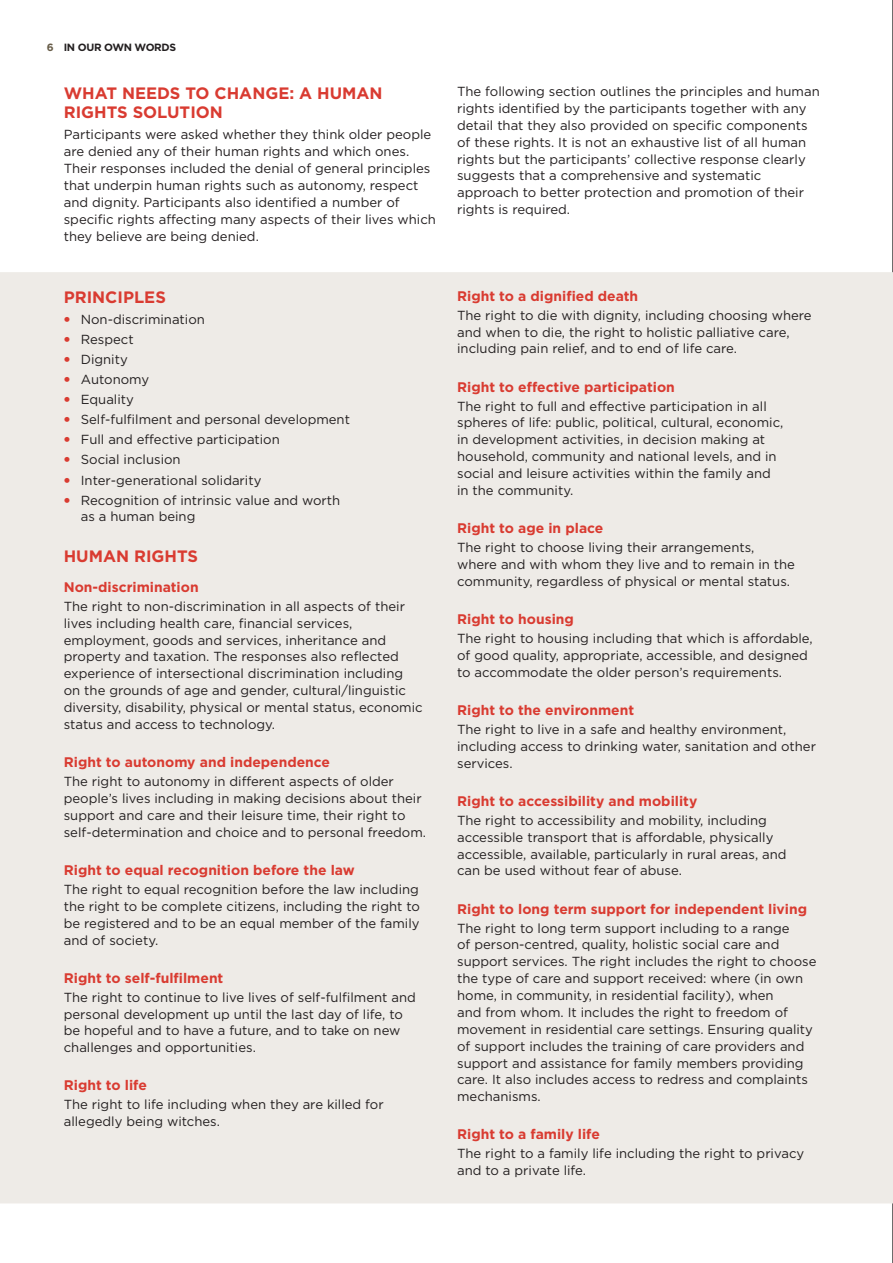
<style>
.page{position:relative;width:893px;height:1263px;background:#fff}
.page>*{position:absolute;margin:0;border:0;box-sizing:border-box;transform-origin:0 0}
.t1{font:700 16.5px/19.5px "Gotham";color:#d93b31}
.t2{font:700 13.8px "Gotham";color:#d93b31}
.t3{font:13.2px/17px "Gotham";color:#231f20}
.t4{font:700 10.5px "Gotham";color:#231f20}
.s1{color:#685d49}
.s2{font-weight:900;color:#d93b31}
</style>
<div class="page">
<hr style="left:892px;top:0;width:1px;height:1263px;background:#231f20">
<div style="left:0;top:272px;width:893px;height:931px;background:#eeebe7"></div>
<p class="t4" style="left:47px;top:41px;width:131px"><span class="s1">6</span> In our own words</p>
<p class="t1" style="left:64px;top:83px;width:320px">What needs to change: a human rights solution</p>
<p class="t3" style="left:64px;top:126px;width:374px">Participants were asked whether they think older people are denied any of their human rights and which ones.<br>Their responses included the denial of general principles that underpin human rights such as autonomy, respect and dignity. Participants also identified a number of specific rights affecting many aspects of their lives which they believe are being denied.</p>
<p class="t1" style="left:64px;top:287px;width:104px">Pri nci ples</p>
<p class="t3" style="left:64px;top:311px;width:143px"><span class="s2">•</span> Non-discrimination</p>
<p class="t3" style="left:64px;top:331px;width:71px"><span class="s2">•</span> Respect</p>
<p class="t3" style="left:64px;top:351px;width:66px"><span class="s2">•</span> Dignity</p>
<p class="t3" style="left:64px;top:371px;width:87px"><span class="s2">•</span> Autonomy</p>
<p class="t3" style="left:64px;top:391px;width:72px"><span class="s2">•</span> Equality</p>
<p class="t3" style="left:64px;top:411px;width:288px"><span class="s2">•</span> Self-fulfilment and personal development</p>
<p class="t3" style="left:64px;top:431px;width:218px"><span class="s2">•</span> Full and effective participation</p>
<p class="t3" style="left:64px;top:451px;width:118px"><span class="s2">•</span> Social inclusion</p>
<p class="t3" style="left:64px;top:471px;width:199px"><span class="s2">•</span> I nter-generational solidarity</p>
<p class="t3" style="left:81px;top:491px;width:261px;text-indent:-17px"><span class="s2">•</span> Recognition of intrinsic value and worth as a human being</p>
<p class="t1" style="left:64px;top:546px;width:136px">Human rights</p>
<p class="t2" style="left:64px;top:579px;width:136px">Non-discrimination</p>
<p class="t3" style="left:64px;top:597px;width:360px">The right to non-discrimination in all aspects of their lives including health care, financial services, employment, goods and services, inheritance and property and taxation. The responses also reflected experience of intersectional discrimination including on the grounds of age and gender, cultural/linguistic diversity, disability, physical or mental status, economic status and access to technology.</p>
<p class="t2" style="left:64px;top:754px;width:268px">Right to autonomy and independence</p>
<p class="t3" style="left:64px;top:773px;width:364px">The right to autonomy in different aspects of older people’s lives including in making decisions about their support and care and their leisure time, their right to self-determination and choice and to personal freedom.</p>
<p class="t2" style="left:64px;top:862px;width:293px">Right to equal recognition before the law</p>
<p class="t3" style="left:64px;top:880px;width:358px;text-align:justify">The right to equal recognition before the law including the right to be complete citizens, including the right to be registered and to be an equal member of the family and of society.</p>
<p class="t2" style="left:64px;top:970px;width:161px">Right to self-fulfilment</p>
<p class="t3" style="left:64px;top:988px;width:354px">The right to continue to live lives of self-fulfilment and personal development up until the last day of life, to be hopeful and to have a future, and to take on new challenges and opportunities.</p>
<p class="t2" style="left:64px;top:1077px;width:85px">Right to life</p>
<p class="t3" style="left:64px;top:1096px;width:321px">The right to life including when they are killed for allegedly being witches.</p>
<p class="t3" style="left:457px;top:83px;width:364px">The following section outlines the principles and human rights identified by the participants together with any detail that they also provided on specific components of these rights. It is not an exhaustive list of all human rights but the participants’ collective response clearly suggests that a comprehensive and systematic approach to better protection and promotion of their rights is required.</p>
<p class="t2" style="left:457px;top:288px;width:183px">Right to a dignified death</p>
<p class="t3" style="left:457px;top:306px;width:356px">The right to die with dignity, including choosing where and when to die, the right to holistic palliative care, including pain relief, and to end of life care.</p>
<p class="t2" style="left:457px;top:379px;width:219px">Right to effective participation</p>
<p class="t3" style="left:457px;top:397px;width:328px">The right to full and effective participation in all spheres of life: public, political, cultural, economic, in development activities, in decision making at household, community and national levels, and in social and leisure activities within the family and in the community.</p>
<p class="t2" style="left:457px;top:520px;width:148px">Right to age in place</p>
<p class="t3" style="left:457px;top:539px;width:339px">The right to choose living their arrangements, where and with whom they live and to remain in the community, regardless of physical or mental status.</p>
<p class="t2" style="left:457px;top:611px;width:118px">Right to housing</p>
<p class="t3" style="left:457px;top:630px;width:357px">The right to housing including that which is affordable, of good quality, appropriate, accessible, and designed to accommodate the older person’s requirements.</p>
<p class="t2" style="left:457px;top:702px;width:179px">Right to the environment</p>
<p class="t3" style="left:457px;top:720px;width:360px">The right to live in a safe and healthy environment, including access to drinking water, sanitation and other services.</p>
<p class="t2" style="left:457px;top:793px;width:242px">Right to accessibility and mobility</p>
<p class="t3" style="left:457px;top:811px;width:331px">The right to accessibility and mobility, including accessible transport that is affordable, physically accessible, available, particularly in rural areas, and can be used without fear of abuse.</p>
<p class="t2" style="left:457px;top:901px;width:352px">Right to long term support for independent living</p>
<p class="t3" style="left:457px;top:919px;width:361px">The right to long term support including to a range<br>of person-centred, quality, holistic social care and support services. The right includes the right to choose the type of care and support received: where (in own home, in community, in residential facility), when<br>and from whom. It includes the right to freedom of movement in residential care settings. Ensuring quality of support includes the training of care providers and support and assistance for family members providing care. It also includes access to redress and complaints mechanisms.</p>
<p class="t2" style="left:457px;top:1126px;width:144px">Right to a family life</p>
<p class="t3" style="left:457px;top:1145px;width:349px">The right to a family life including the right to privacy and to a private life.</p>
</div>
